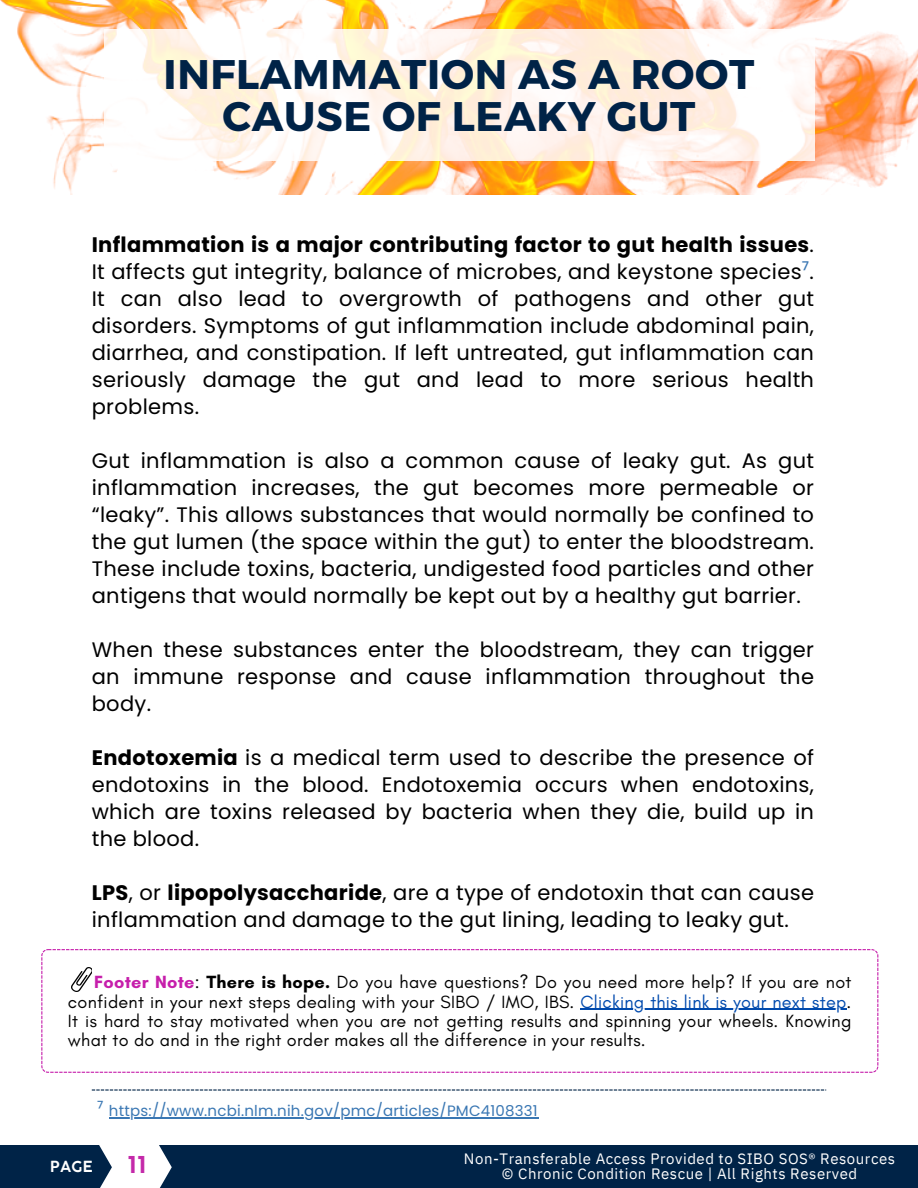
<style>
.page{position:relative;width:918px;height:1188px;background:#fff}
.page>*{position:absolute;margin:0;border:0;box-sizing:border-box;transform-origin:0 0}
.t1{font:700 41.4px/41.7px "Montserrat";letter-spacing:.015em;color:#002347;text-align:center}
.t2{font:600 24px "Poppins";color:#c429a9}
.t3{font:21px/27px "Poppins";letter-spacing:.015em;color:#000;text-align:justify}
.t4{font:18px/19.2px "Glacial Indifference";letter-spacing:.015em;color:#000;text-align:right}
.t5{font:18px "Noto Sans";color:#3a77b3}
.t6{font:15px/14.7px "IBM Plex Sans";letter-spacing:.035em;color:#fff;text-align:center}
.t7{font:15px "Poppins";letter-spacing:.015em;color:#3a77b3}
.t8{font:600 15px "COCOGOOSE";color:#fff}
.s1{font-weight:700}
.s2{font-family:"Noto Sans";color:#3a77b3}
.s3{font-weight:700;color:#c61eab}
.s4{color:#004aad}
</style>
<div class="page">
<div style="left:0;top:1146px;width:918px;height:42px;background:#002347"></div>
<svg style="left:98px;top:1145px;width:74px;height:43px"></svg>
<img style="left:0;top:0;width:918px;height:195px">
<svg style="left:104px;top:29px;width:710px;height:131px"></svg>
<hr style="left:109px;top:1117px;width:429px;height:1px;background:#3a77b3">
<svg style="left:92px;top:1089px;width:734px;height:2px"></svg>
<svg style="left:41px;top:949px;width:837px;height:124px"></svg>
<hr style="left:581px;top:1009px;width:266px;height:1px;background:#004aad">
<img style="left:72px;top:967px;width:20px;height:25px">
<h2 class="t1" style="left:164px;top:51px;width:592px">INFLAMMATION AS A ROOT<br>CAUSE OF LEAKY GUT</h2>
<p class="t3" style="left:92px;top:231px;width:724px"><span class="s1">Inflammation is a major contributing factor to gut health issues</span>.<br>It affects gut integrity, balance of microbes, and keystone species<span class="s2">⁷</span>.<br>It can also lead to overgrowth of pathogens and other gut disorders. Symptoms of gut inflammation include abdominal pain, diarrhea, and constipation. If left untreated, gut inflammation can seriously damage the gut and lead to more serious health problems.</p>
<h3 class="t3" style="left:92px;top:447px;width:724px">Gut inflammation is also a common cause of leaky gut. As gut inflammation increases, the gut becomes more permeable or “leaky”. This allows substances that would normally be confined to the gut lumen (the space within the gut) to enter the bloodstream.<br>These include toxins, bacteria, undigested food particles and other antigens that would normally be kept out by a healthy gut barrier.</h3>
<p class="t3" style="left:92px;top:636px;width:724px">When these substances enter the bloodstream, they can trigger an immune response and cause inflammation throughout the body.</p>
<h5 class="t3" style="left:92px;top:744px;width:724px"><span class="s1">Endotoxemia</span> is a medical term used to describe the presence of endotoxins in the blood. Endotoxemia occurs when endotoxins, which are toxins released by bacteria when they die, build up in the blood.</h5>
<p class="t3" style="left:92px;top:879px;width:724px"><span class="s1">LPS</span>, or <span class="s1">lipopolysaccharide</span>, are a type of endotoxin that can cause inflammation and damage to the gut lining, leading to leaky gut.</p>
<p class="t4" style="left:68px;top:973px;width:785px"><span class="s3">Footer Note</span>: <span class="s1">There is hope.</span> Do you have questions? Do you need more help? If you are not confident in your next steps dealing with your SIBO / IMO, IBS. <span class="s4">Clicking this link is your next step</span>.</p>
<p class="t4" style="left:68px;top:1011px;width:785px;text-align:left">It is hard to stay motivated when you are not getting results and spinning your wheels. Knowing what to do and in the right order makes all the difference in your results.</p>
<h5 class="t5" style="left:97px;top:1097px;width:8px">⁷</h5>
<h4 class="t7" style="left:109px;top:1100px;width:430px">https://www.ncbi.nlm.nih.gov/pmc/articles/PMC4108331</h4>
<h2 class="t8" style="left:50px;top:1161px;width:44px">PAGE</h2>
<h2 class="t2" style="left:128px;top:1151px;width:20px">11</h2>
<h2 class="t6" style="left:464px;top:1151px;width:433px">Non-Transferable Access Provided to SIBO SOS® Resources © Chronic Condition Rescue | All Rights Reserved</h2>
</div>
